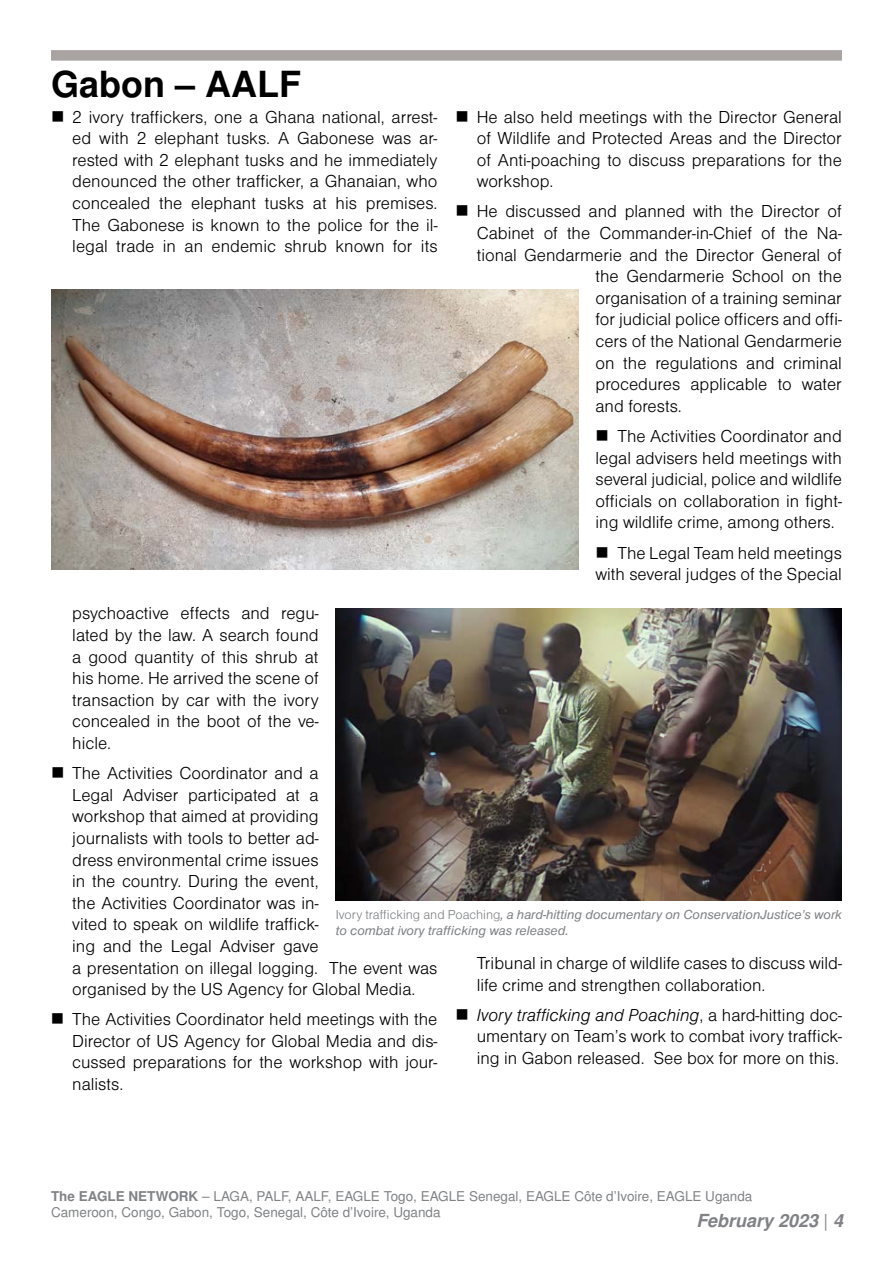
<style>
.page{position:relative;width:893px;height:1263px;background:#fff}
.page>*{position:absolute;margin:0;border:0;box-sizing:border-box;transform-origin:0 0}
.t1{font:700 36px "Nimbus Sans LOT";color:#000}
.t2{font:18px/21.6px "Nimbus Sans DOT Ligh";color:#000;text-align:justify}
.t3{font:18px "Nimbus Sans DOT Ligh Ital";color:#000}
.t4{font:italic 700 18px "Nimbus Sans LOT";color:#808285}
.t5{font:13.5px/16.2px "Nimbus Sans LOT";color:#808285}
.t6{font:italic 13.5px/16.2px "Nimbus Sans DOT";color:#808285}
.s1{font-family:"Nimbus Sans DOT Ligh";font-style:normal}
.s2{font-family:"Nimbus Sans DOT Ligh"}
.s3{font-weight:700}
.s4{font-weight:400;font-style:normal}
</style>
<div class="page">
<div style="left:51px;top:50px;width:791px;height:11px;background:#a9a3a1"></div>
<img style="left:51px;top:289px;width:528px;height:281px">
<img style="left:336px;top:608px;width:506px;height:292px">
<h1 class="t1" style="left:51px;top:63px;width:252px">Gabon – AALF</h1>
<p class="t2" style="left:72px;top:106px;width:367px">2 ivory traffickers, one a Ghana national, arrest&shy;ed with 2 elephant tusks. A Gabonese was ar&shy;rested with 2 elephant tusks and he immediately denounced the other trafficker, a Ghanaian, who concealed the elephant tusks at his premises.<br>The Gabonese is known to the police for the il&shy;legal trade in an endemic shrub known for its</p>
<p class="t2" style="left:477px;top:106px;width:367px">He also held meetings with the Director General of Wildlife and Protected Areas and the Director of Anti-poaching to discuss preparations for the workshop.</p>
<p class="t2" style="left:477px;top:201px;width:367px">He discussed and planned with the Director of</p>
<p class="t2" style="left:477px;top:223px;width:367px">Cabinet of the Commander-in-Chief of the Na-</p>
<p class="t2" style="left:477px;top:244px;width:367px">tional Gendarmerie and the Director General of</p>
<p class="t2" style="left:595px;top:266px;width:248px">the Gendarmerie School on the</p>
<p class="t2" style="left:595px;top:287px;width:248px">organisation of a training seminar</p>
<p class="t2" style="left:595px;top:309px;width:248px">for judicial police officers and offi-</p>
<p class="t2" style="left:595px;top:331px;width:248px">cers of the National Gendarmerie</p>
<p class="t2" style="left:595px;top:352px;width:248px">on the regulations and criminal</p>
<p class="t2" style="left:595px;top:374px;width:248px">procedures applicable to water</p>
<p class="t2" style="left:595px;top:395px;width:88px">and forests.</p>
<p class="t2" style="left:595px;top:425px;width:248px;text-indent:22px">The Activities Coordinator and legal advisers held meetings with several judicial, police and wildlife officials on collaboration in fight&shy;ing wildlife crime, among others.</p>
<p class="t2" style="left:595px;top:542px;width:248px;text-align:right">The Legal Team held meetings with several judges of the Special</p>
<p class="t2" style="left:72px;top:603px;width:248px">psychoactive effects and regu&shy;lated by the law. A search found a good quantity of this shrub at his home. He arrived the scene of transaction by car with the ivory concealed in the boot of the ve&shy;hicle.</p>
<p class="t2" style="left:72px;top:763px;width:367px;text-align:left">The Activities Coordinator and a<br>Legal Adviser participated at a<br>workshop that aimed at providing<br>journalists with tools to better ad-<br>dress environmental crime issues<br>in the country. During the event,<br>the Activities Coordinator was in-<br>vited to speak on wildlife traffick-<br>ing and the Legal Adviser gave<br>a presentation on illegal logging. The event was organised by the US Agency for Global Media.</p>
<p class="t2" style="left:72px;top:1009px;width:367px">The Activities Coordinator held meetings with the Director of US Agency for Global Media and dis&shy;cussed preparations for the workshop with jour&shy;nalists.</p>
<p class="t6" style="left:336px;top:907px;width:508px"><span class="s1">Ivory trafficking and Poaching</span>, a hard-hitting documentary on ConservationJustice’s work to combat ivory trafficking was released.</p>
<p class="t2" style="left:477px;top:952px;width:367px">Tribunal in charge of wildlife cases to discuss wild&shy;life crime and strengthen collaboration.</p>
<p class="t3" style="left:477px;top:1005px;width:367px">Ivory trafficking and Poaching<span class="s2">, a hard-hitting doc-</span></p>
<p class="t2" style="left:477px;top:1026px;width:367px">umentary on Team’s work to combat ivory traffick&shy;ing in Gabon released. See box for more on this.</p>
<p class="t5" style="left:51px;top:1189px;width:703px"><span class="s3">The EAGLE NETWORK</span> – LAGA, PALF, AALF, EAGLE Togo, EAGLE Senegal, EAGLE Côte d’Ivoire, EAGLE Uganda<br>Cameroon, Congo, Gabon, Togo, Senegal, Côte d’Ivoire, Uganda</p>
<p class="t4" style="left:696px;top:1210px;width:148px">February 2023 <span class="s4">|</span> 4</p>
</div>
